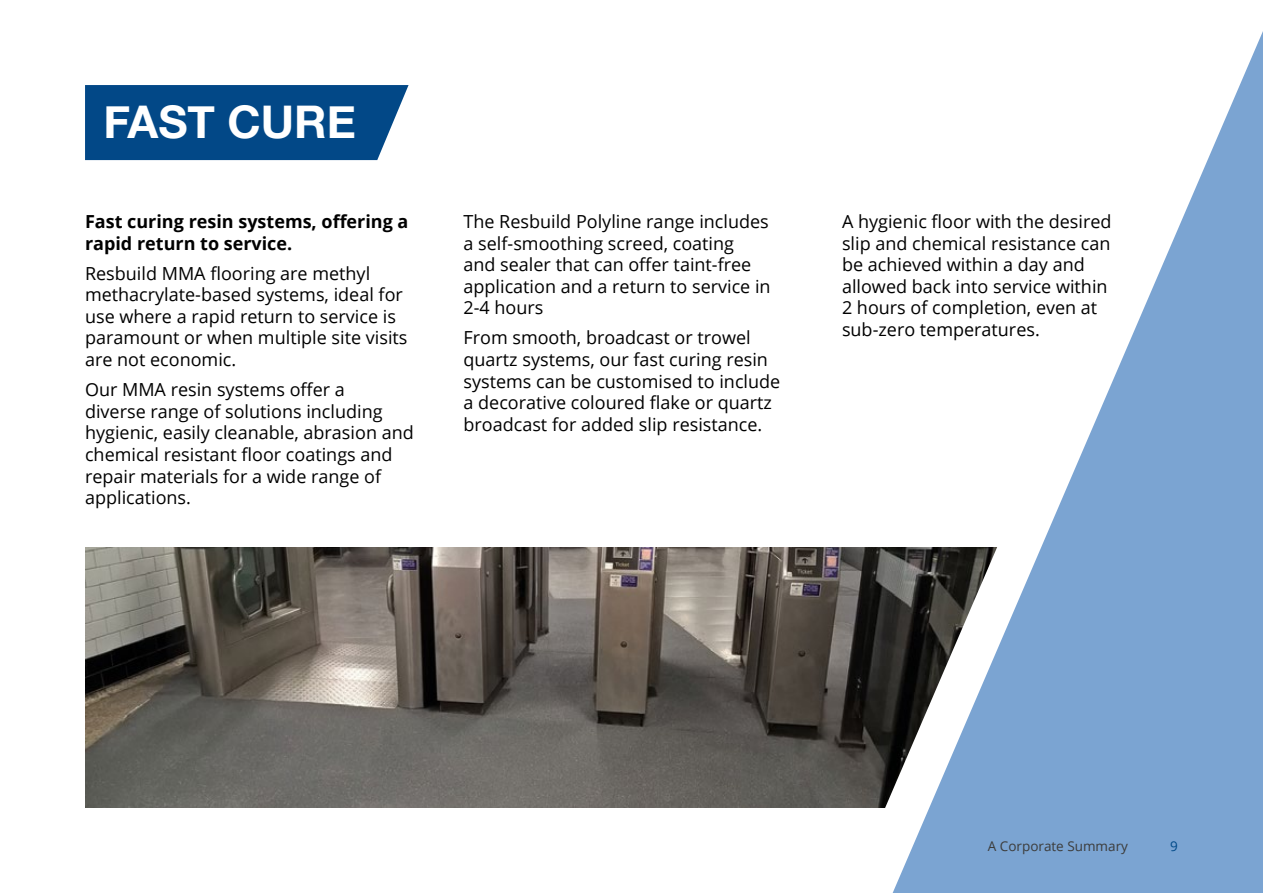
<style>
.page{position:relative;width:1263px;height:893px;background:#fff}
.page>*{position:absolute;margin:0;border:0;box-sizing:border-box;transform-origin:0 0}
.t1{font:700 45px "Helvetica Neue";color:#fff}
.t2{font:18px/21.6px "Open Sans";color:#000}
.t3{font:700 18px/21.6px "Open Sans";color:#000}
.t4{font:13.5px "Open Sans";color:#3c3c3b}
.t5{font:13.5px "Open Sans";color:#004988}
</style>
<div class="page">
<img style="left:85px;top:547px;width:763px;height:261px">
<svg style="left:85px;top:85px;width:324px;height:75px;background:#0c4f8c"></svg>
<svg style="left:848px;top:31px;width:415px;height:862px"></svg>
<h1 class="t1" style="left:103px;top:87px;width:254px">FAST CURE</h1>
<p class="t3" style="left:85px;top:210px;width:325px">Fast curing resin systems, offering a rapid return to service.</p>
<p class="t2" style="left:85px;top:262px;width:324px">Resbuild MMA flooring are methyl methacrylate-based systems, ideal for use where a rapid return to service is paramount or when multiple site visits are not economic.</p>
<p class="t2" style="left:85px;top:378px;width:330px">Our MMA resin systems offer a<br>diverse range of solutions including hygienic, easily cleanable, abrasion and chemical resistant floor coatings and repair materials for a wide range of applications.</p>
<p class="t2" style="left:463px;top:210px;width:309px">The Resbuild Polyline range includes a self-smoothing screed, coating and sealer that can offer taint-free application and a return to service in<br>2-4 hours</p>
<p class="t2" style="left:463px;top:327px;width:318px">From smooth, broadcast or trowel quartz systems, our fast curing resin systems can be customised to include a decorative coloured flake or quartz broadcast for added slip resistance.</p>
<p class="t2" style="left:842px;top:210px;width:271px">A hygienic floor with the desired slip and chemical resistance can be achieved within a day and allowed back into service within<br>2 hours of completion, even at sub-zero temperatures.</p>
<p class="t4" style="left:988px;top:836px;width:142px">A Corporate Summary</p>
<p class="t5" style="left:1170px;top:836px;width:9px">9</p>
</div>
